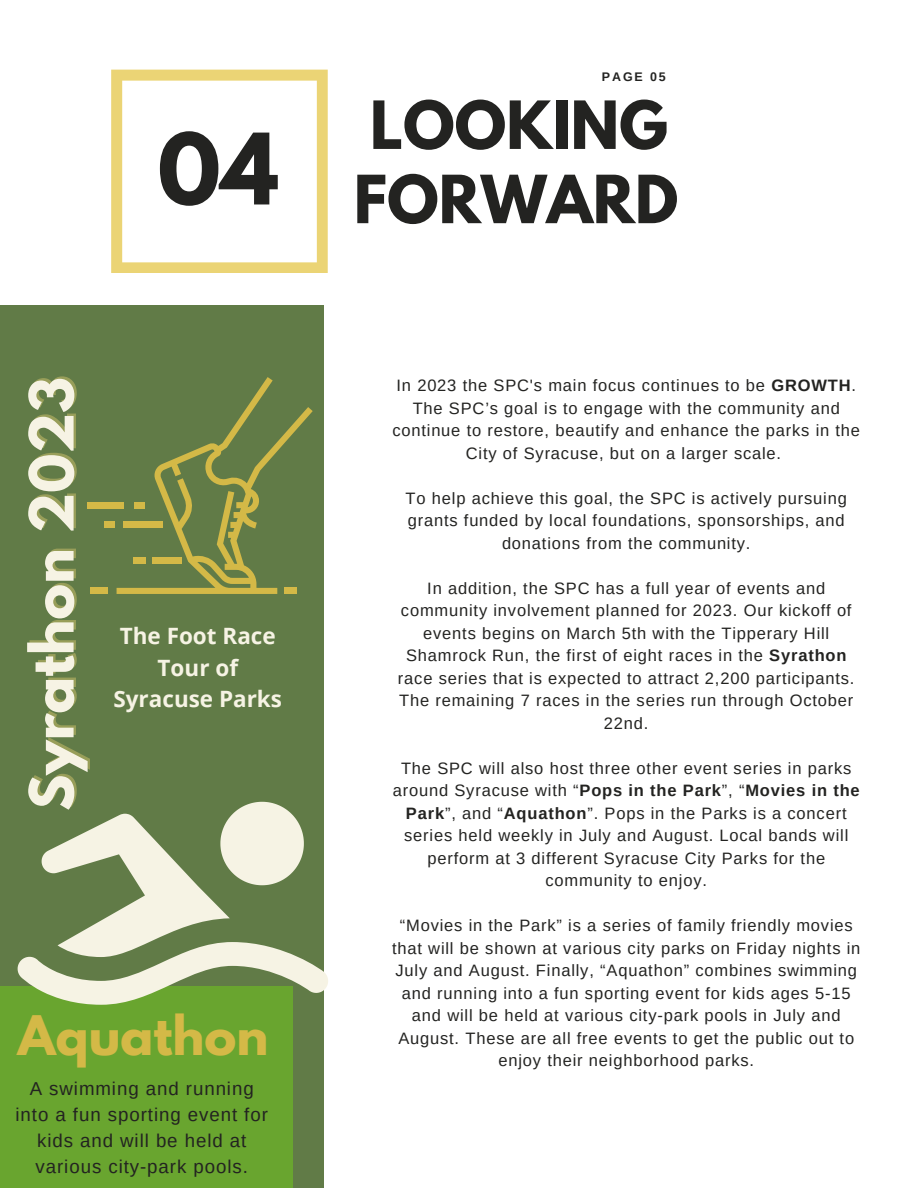
<style>
.page{position:relative;width:918px;height:1188px;background:#fff}
.page>*{position:absolute;margin:0;border:0;box-sizing:border-box;transform-origin:0 0}
.t1{font:700 87.15px "League Spartan";color:#232321}
.t2{font:700 58.8px/74.2px "League Spartan";color:#232321}
.t3{font:700 54px "League Spartan";color:#f6f3e4}
.t4{font:700 48.3px "League Spartan";color:#d4b947}
.t5{font:700 22.5px/31.5px "Open Sans";color:#f6f3e4;text-align:center}
.t6{font:18.75px/25.8px "Arimo";letter-spacing:.05em;color:#232321;text-align:center}
.t7{font:16.5px/22.5px "Arimo";letter-spacing:.05em;color:#232321;text-align:center}
.t8{font:700 12.45px "Arimo";letter-spacing:.15em;color:#232321}
.s1{font-weight:700}
</style>
<div class="page">
<div style="left:0;top:305px;width:323px;height:883px;background:#617b47"></div>
<svg style="left:111px;top:70px;width:217px;height:203px"></svg>
<div style="left:0;top:986px;width:293px;height:202px;background:#69a52f"></div>
<div style="left:90px;top:588px;width:18px;height:6px;background:#d4b947"></div>
<svg style="left:117px;top:377px;width:196px;height:217px"></svg>
<div style="left:133px;top:558px;width:13px;height:6px;background:#d4b947"></div>
<div style="left:152px;top:558px;width:29px;height:6px;background:#d4b947"></div>
<div style="left:104px;top:521px;width:11px;height:7px;background:#d4b947"></div>
<div style="left:135px;top:502px;width:10px;height:6px;background:#d4b947"></div>
<div style="left:123px;top:521px;width:40px;height:7px;background:#d4b947"></div>
<div style="left:87px;top:502px;width:37px;height:6px;background:#d4b947"></div>
<svg style="left:18px;top:802px;width:310px;height:203px"></svg>
<h5 class="t1" style="left:157px;top:126px;width:123px">04</h5>
<h6 class="t3" style="left:25px;top:811px;width:435px;rotate:-90deg">Syrathon 2023</h6>
<h6 class="t5" style="left:113px;top:620px;width:170px">The Foot Race<br>Tour of<br>Syracuse Parks</h6>
<h6 class="t4" style="left:18px;top:1012px;width:252px">Aquathon</h6>
<h1 class="t6" style="left:16px;top:1076px;width:254px">A swimming and running into a fun sporting event for kids and will be held at various city-park pools.</h1>
<p class="t8" style="left:602px;top:70px;width:65px">PAGE 05</p>
<p class="t2" style="left:354px;top:96px;width:326px">LOOKING<br>FORWARD</p>
<p class="t7" style="left:392px;top:374px;width:469px">In 2023 the SPC's main focus continues to be <span class="s1">GROWTH</span>.<br>The SPC’s goal is to engage with the community and continue to restore, beautify and enhance the parks in the City of Syracuse, but on a larger scale.</p>
<h2 class="t7" style="left:406px;top:487px;width:443px">To help achieve this goal, the SPC is actively pursuing grants funded by local foundations, sponsorships, and donations from the community.</h2>
<p class="t7" style="left:398px;top:577px;width:458px">In addition, the SPC has a full year of events and community involvement planned for 2023. Our kickoff of events begins on March 5th with the Tipperary Hill Shamrock Run, the first of eight races in the <span class="s1">Syrathon </span>race series that is expected to attract 2,200 participants.<br>The remaining 7 races in the series run through October 22nd.</p>
<h4 class="t7" style="left:393px;top:757px;width:468px">The SPC will also host three other event series in parks around Syracuse with “<span class="s1">Pops in the Park</span>”, “<span class="s1">Movies in the Park</span>”, and “<span class="s1">Aquathon</span>”. Pops in the Parks is a concert series held weekly in July and August. Local bands will perform at 3 different Syracuse City Parks for the community to enjoy.</h4>
<h3 class="t7" style="left:392px;top:914px;width:470px">“Movies in the Park” is a series of family friendly movies that will be shown at various city parks on Friday nights in July and August. Finally, “Aquathon” combines swimming and running into a fun sporting event for kids ages 5-15 and will be held at various city-park pools in July and August. These are all free events to get the public out to enjoy their neighborhood parks.</h3>
</div>
